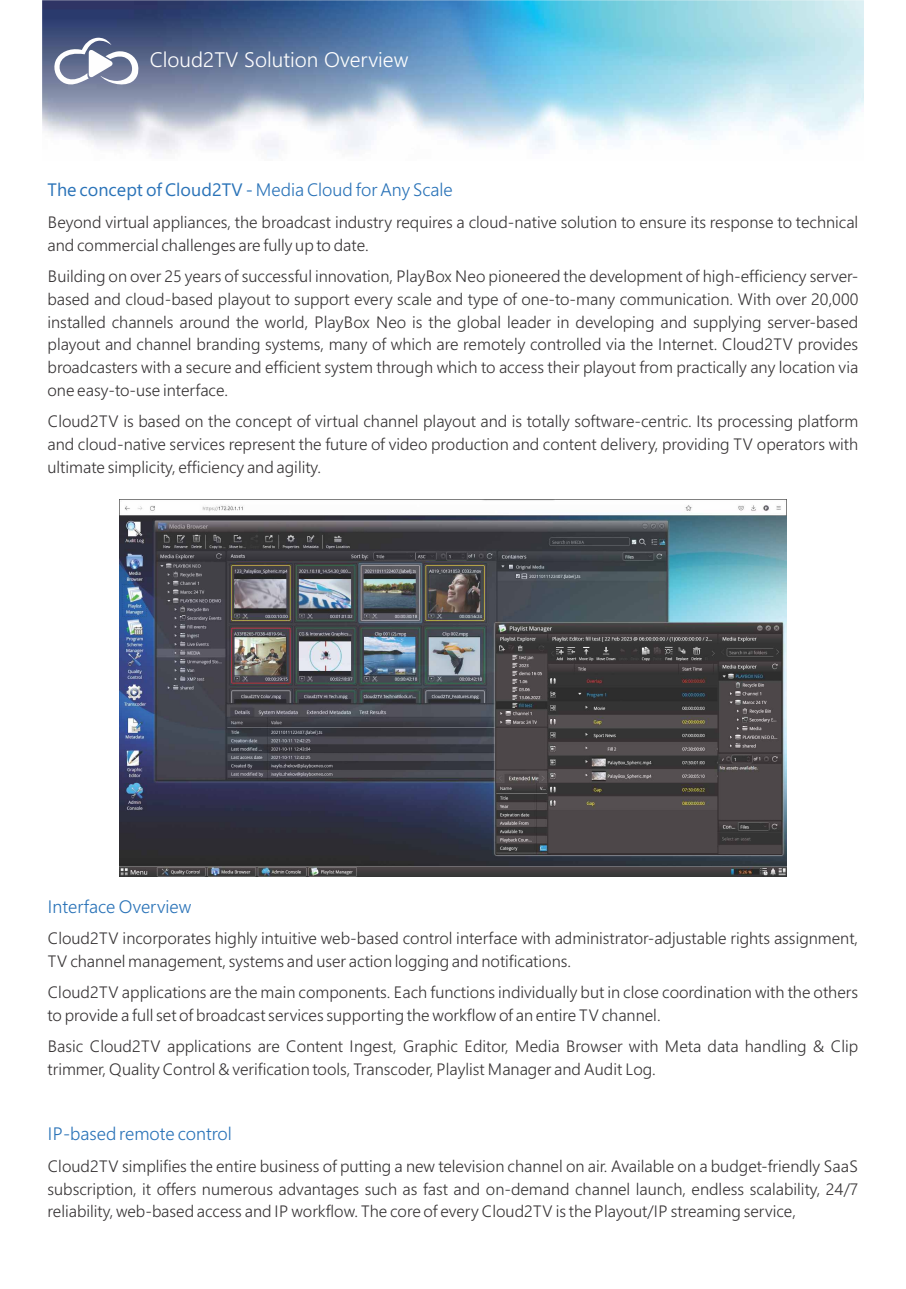
<style>
.page{position:relative;width:906px;height:1289px;background:#fff}
.page>*{position:absolute;margin:0;border:0;box-sizing:border-box;transform-origin:0 0}
.t1{font:300 21px "Segoe UI";color:#fefefe}
.t2{font:18px "Segoe UI";color:#2a73b8}
.t3{font:300 18px "Segoe UI";color:#2a73b8}
.t4{font:300 16.5px/22.8px "Segoe UI";color:#373435}
.s1{font-weight:300}
</style>
<div class="page">
<img style="left:42px;top:0;width:821px;height:155px">
<svg style="left:44px;top:38px;width:95px;height:58px"></svg>
<img style="left:119px;top:499px;width:668px;height:377px">
<p class="t1" style="left:150px;top:52px;width:260px">Cloud2TV Solution Overview</p>
<p class="t2" style="left:48px;top:183px;width:407px">The concept of Cloud2TV - <span class="s1">Media Cloud for Any Scale</span></p>
<p class="t4" style="left:48px;top:212px;width:812px">Beyond virtual appliances, the broadcast industry requires a cloud-native solution to ensure its response to technical and commercial challenges are fully up to date.</p>
<p class="t4" style="left:48px;top:266px;width:812px;text-align:justify">Building on over 25 years of successful innovation, PlayBox Neo pioneered the development of high-efficiency server&shy;based and cloud-based playout to support every scale and type of one-to-many communication. With over 20,000 installed channels around the world, PlayBox Neo is the global leader in developing and supplying server-based playout and channel branding systems, many of which are remotely controlled via the Internet. Cloud2TV provides broadcasters with a secure and efficient system through which to access their playout from practically any location via one easy-to-use interface.</p>
<p class="t4" style="left:48px;top:411px;width:812px;text-align:justify">Cloud2TV is based on the concept of virtual channel playout and is totally software-centric. Its processing platform and cloud-native services represent the future of video production and content delivery, providing TV operators with ultimate simplicity, efficiency and agility.</p>
<p class="t3" style="left:48px;top:899px;width:145px">Interface Overview</p>
<p class="t4" style="left:48px;top:928px;width:812px">Cloud2TV incorporates highly intuitive web-based control interface with administrator-adjustable rights assignment,<br>TV channel management, systems and user action logging and notifications.</p>
<p class="t4" style="left:47px;top:982px;width:812px">Cloud2TV applications are the main components. Each functions individually but in close coordination with the others to provide a full set of broadcast services supporting the workflow of an entire TV channel.</p>
<p class="t4" style="left:47px;top:1036px;width:812px">Basic Cloud2TV applications are Content Ingest, Graphic Editor, Media Browser with Meta data handling &amp; Clip trimmer, Quality Control &amp; verification tools, Transcoder, Playlist Manager and Audit Log.</p>
<p class="t3" style="left:48px;top:1126px;width:186px">IP-based remote control</p>
<p class="t4" style="left:47px;top:1156px;width:812px;text-align:justify">Cloud2TV simplifies the entire business of putting a new television channel on air. Available on a budget-friendly SaaS subscription, it offers numerous advantages such as fast and on-demand channel launch, endless scalability, 24/7 reliability, web-based access and IP workflow. The core of every Cloud2TV is the Playout/IP streaming service,</p>
</div>
